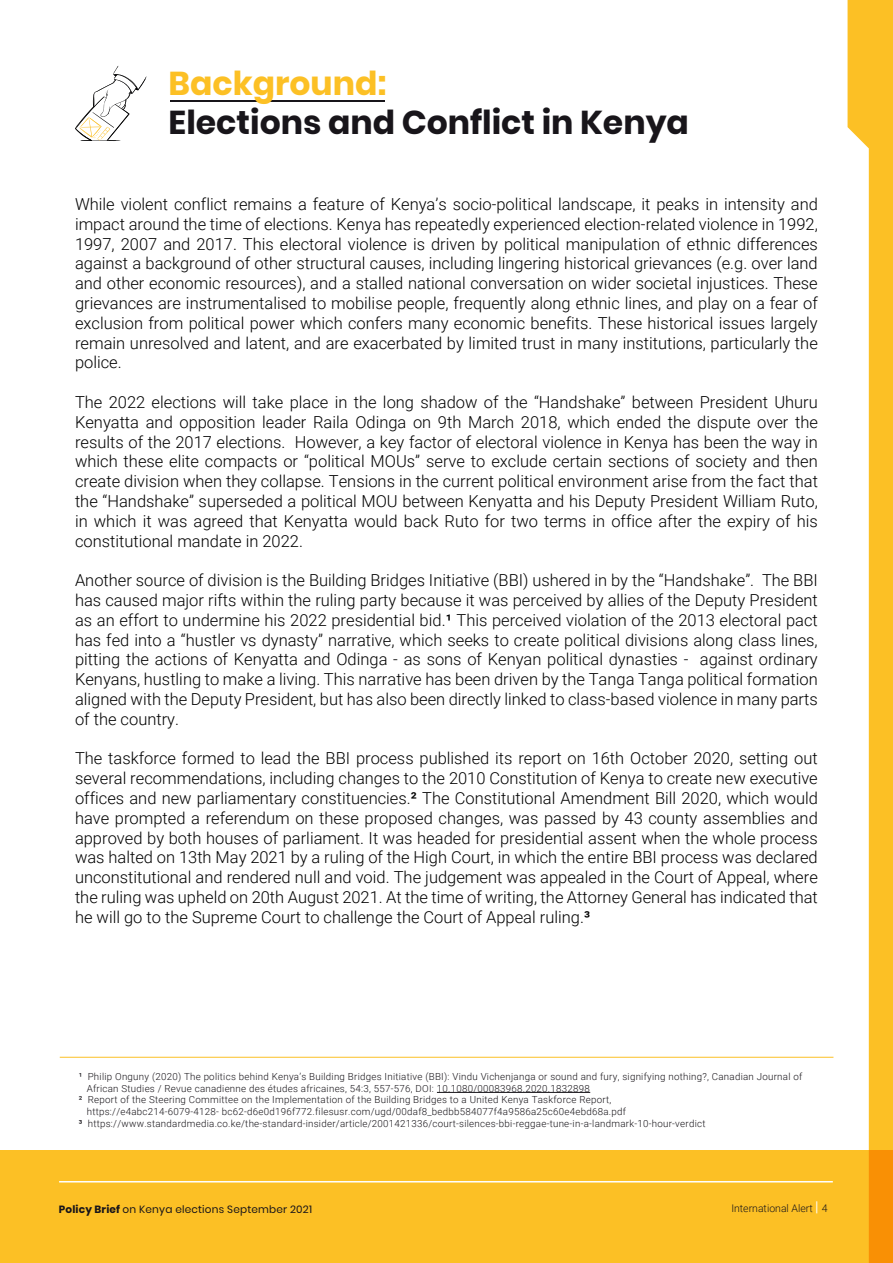
<style>
.page{position:relative;width:893px;height:1263px;background:#fff}
.page>*{position:absolute;margin:0;border:0;box-sizing:border-box;transform-origin:0 0}
.t1{font:700 33px "Poppins";color:#18151a}
.t2{font:700 33px "Poppins";color:#fcc025}
.t3{font:300 16.5px/19.8px "Roboto";color:#000001;text-align:justify}
.t4{font:10.5px "Poppins";letter-spacing:.015em;color:#18151a}
.t5{font:300 10.5px "Roboto";color:#18151a}
.t6{font:300 9.75px "Roboto";letter-spacing:.025em;color:#18151a}
.s1{font-weight:500}
.s2{font-weight:400}
.s3{font-weight:700}
.s4{font-family:"Poppins";font-size:13.5px;color:#fff}
</style>
<div class="page">
<hr style="left:60px;top:1057px;width:773px;height:1px;background:#fcc025">
<hr style="left:437px;top:1092px;width:153px;height:1px;background:#18151a">
<hr style="left:171px;top:100px;width:214px;height:2px;background:#18151a">
<svg style="left:75px;top:66px;width:72px;height:75px"></svg>
<div style="left:0;top:1151px;width:893px;height:112px;background:#fcc025"></div>
<svg style="left:847px;top:0;width:46px;height:1263px;fill:#fcc025"></svg>
<hr style="left:59px;top:1181px;width:774px;height:1px;background:#fff">
<h1 class="t2" style="left:169px;top:64px;width:220px">Background:</h1>
<h1 class="t1" style="left:169px;top:104px;width:522px">Elections and Conflict in Kenya</h1>
<p class="t3" style="left:75px;top:194px;width:744px">While violent conflict remains a feature of Kenya’s socio-political landscape, it peaks in intensity and impact around the time of elections. Kenya has repeatedly experienced election-related violence in 1992, 1997, 2007 and 2017. This electoral violence is driven by political manipulation of ethnic differences against a background of other structural causes, including lingering historical grievances (e.g. over land and other economic resources), and a stalled national conversation on wider societal injustices. These grievances are instrumentalised to mobilise people, frequently along ethnic lines, and play on a fear of exclusion from political power which confers many economic benefits. These historical issues largely remain unresolved and latent, and are exacerbated by limited trust in many institutions, particularly the police.</p>
<p class="t3" style="left:75px;top:392px;width:744px">The 2022 elections will take place in the long shadow of the “Handshake” between President Uhuru Kenyatta and opposition leader Raila Odinga on 9th March 2018, which ended the dispute over the results of the 2017 elections. However, a key factor of electoral violence in Kenya has been the way in which these elite compacts or “political MOUs” serve to exclude certain sections of society and then create division when they collapse. Tensions in the current political environment arise from the fact that the “Handshake” superseded a political MOU between Kenyatta and his Deputy President William Ruto, in which it was agreed that Kenyatta would back Ruto for two terms in office after the expiry of his constitutional mandate in 2022.</p>
<p class="t3" style="left:75px;top:570px;width:744px">Another source of division is the Building Bridges Initiative (BBI) ushered in by the “Handshake”. The BBI has caused major rifts within the ruling party because it was perceived by allies of the Deputy President as an effort to undermine his 2022 presidential bid.<span class="s1">¹</span> This perceived violation of the 2013 electoral pact has fed into a “hustler vs dynasty” narrative, which seeks to create political divisions along class lines, pitting the actions of Kenyatta and Odinga - as sons of Kenyan political dynasties - against ordinary Kenyans, hustling to make a living. This narrative has been driven by the Tanga Tanga political formation aligned with the Deputy President, but has also been directly linked to class-based violence in many parts of the country.</p>
<p class="t3" style="left:75px;top:748px;width:744px">The taskforce formed to lead the BBI process published its report on 16th October 2020, setting out several recommendations, including changes to the 2010 Constitution of Kenya to create new executive offices and new parliamentary constituencies.<span class="s1">²</span> The Constitutional Amendment Bill 2020, which would have prompted a referendum on these proposed changes, was passed by 43 county assemblies and approved by both houses of parliament. It was headed for presidential assent when the whole process was halted on 13th May 2021 by a ruling of the High Court, in which the entire BBI process was declared unconstitutional and rendered null and void. The judgement was appealed in the Court of Appeal, where the ruling was upheld on 20th August 2021. At the time of writing, the Attorney General has indicated that he will go to the Supreme Court to challenge the Court of Appeal ruling.<span class="s1">³</span></p>
<p class="t6" style="left:79px;top:1070px;width:725px"><span class="s2">¹</span> Philip Onguny (2020) The politics behind Kenya’s Building Bridges Initiative (BBI): Vindu Vichenjanga or sound and fury, signifying nothing?, Canadian Journal of</p>
<p class="t6" style="left:87px;top:1081px;width:505px">African Studies / Revue canadienne des études africaines, 54:3, 557-576, DOI: 10.1080/00083968.2020.1832898</p>
<p class="t6" style="left:79px;top:1093px;width:534px"><span class="s2">²</span> Report of the Steering Committee on the Implementation of the Building Bridges to a United Kenya Taskforce Report,</p>
<p class="t6" style="left:87px;top:1105px;width:541px">https://e4abc214-6079-4128- bc62-d6e0d196f772.filesusr.com/ugd/00daf8_bedbb584077f4a9586a25c60e4ebd68a.pdf</p>
<p class="t6" style="left:79px;top:1116px;width:628px"><span class="s1">³</span> https://www.standardmedia.co.ke/the-standard-insider/article/2001421336/court-silences-bbi-reggae-tune-in-a-landmark-10-hour-verdict</p>
<p class="t4" style="left:59px;top:1203px;width:255px"><span class="s3">Policy Brief</span> on Kenya elections September 2021</p>
<p class="t5" style="left:731px;top:1201px;width:98px">International Alert <span class="s4">|</span> 4</p>
</div>
